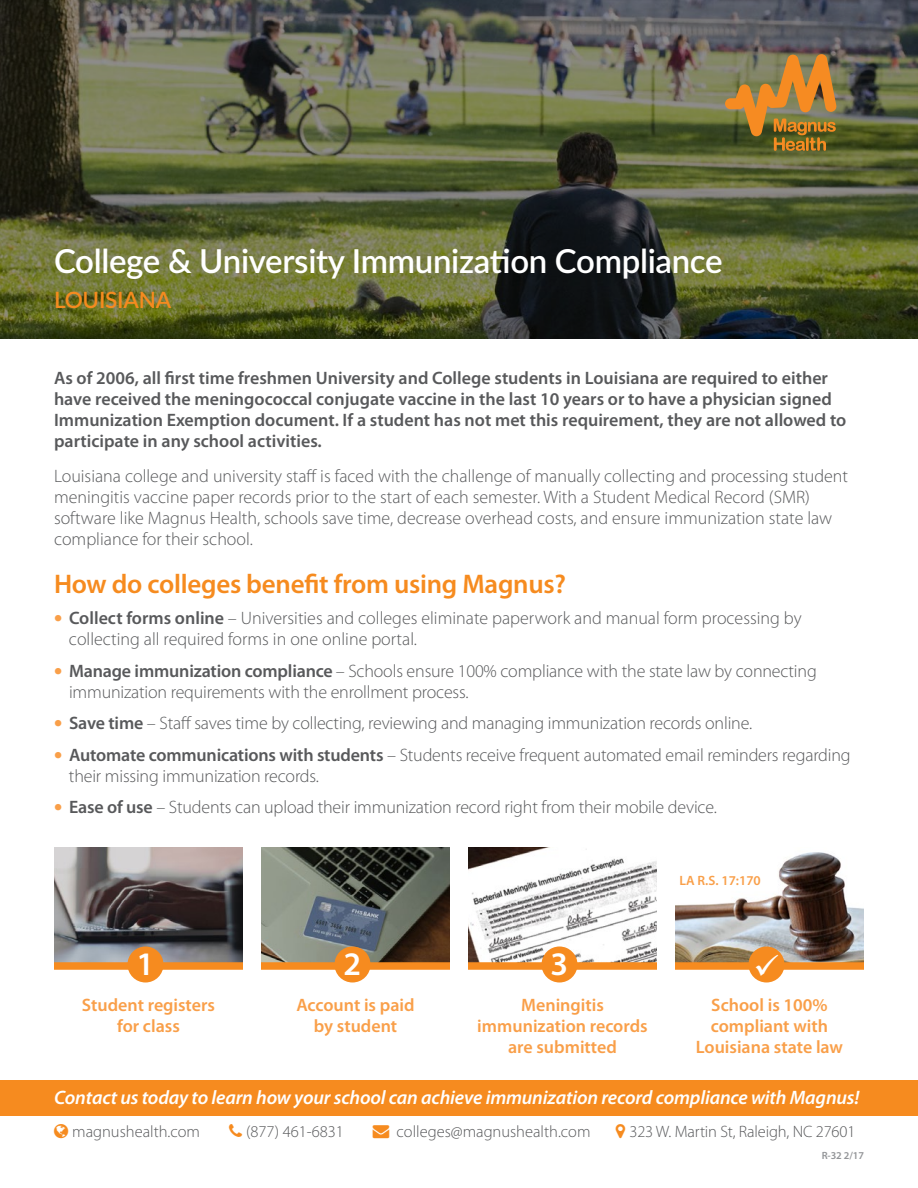
<style>
.page{position:relative;width:918px;height:1188px;background:#fff}
.page>*{position:absolute;margin:0;border:0;box-sizing:border-box;transform-origin:0 0}
.t1{font:600 33px "Lato";letter-spacing:-.01em;color:#fff}
.t2{font:600 33px "Myriad Pro";color:#fff}
.t3{font:600 27px "Myriad Pro";letter-spacing:-.01em;color:#f68b1f}
.t4{font:600 22.5px "Lato";letter-spacing:-.01em;color:#f68b1f}
.t5{font:italic 600 19.5px "Myriad Pro";letter-spacing:-.01em;color:#fff}
.t6{font:300 18px/21px "Myriad Pro";color:#58595b}
.t7{font:600 18px/21px "Myriad Pro";color:#58595b}
.t8{font:600 18px/21px "Myriad Pro";color:#f99f49;text-align:center}
.t9{font:300 16.5px "Myriad Pro";color:#58595b}
.t10{font:600 13.5px "Myriad Pro";color:#f99f49}
.t11{font:600 10.5px "Myriad Pro";color:#939598}
.s1{font-weight:900;font-size:22.5px;color:#f99f49}
.s2{font-weight:600}
.s3{color:#f68b1f}
</style>
<div class="page">
<img style="left:0;top:0;width:918px;height:339px">
<img style="left:54px;top:848px;width:189px;height:114px">
<img style="left:261px;top:848px;width:189px;height:114px">
<img style="left:468px;top:848px;width:189px;height:114px">
<img style="left:675px;top:852px;width:189px;height:110px">
<div style="left:54px;top:962px;width:189px;height:8px;background:#f68b1f"></div>
<div style="left:128px;top:946px;width:36px;height:36px;background:#f68b1f;border-radius:50%"></div>
<div style="left:261px;top:962px;width:189px;height:8px;background:#f68b1f"></div>
<div style="left:334px;top:946px;width:36px;height:36px;background:#f68b1f;border-radius:50%"></div>
<div style="left:468px;top:962px;width:189px;height:8px;background:#f68b1f"></div>
<div style="left:542px;top:946px;width:36px;height:36px;background:#f68b1f;border-radius:50%"></div>
<div style="left:675px;top:962px;width:189px;height:8px;background:#f68b1f"></div>
<div style="left:748px;top:946px;width:36px;height:36px;background:#f68b1f;border-radius:50%"></div>
<svg style="left:725px;top:54px;width:112px;height:97px;background:#9c7939"></svg>
<div style="left:0;top:1080px;width:918px;height:36px;background:#f68b1f"></div>
<h1 class="t1" style="left:54px;top:237px;width:670px">College &amp; University Immunization Compliance</h1>
<p class="t4" style="left:54px;top:283px;width:119px">LOUISIANA</p>
<p class="t7" style="left:54px;top:367px;width:794px">As of 2006, all first time freshmen University and College students in Louisiana are required to either have received the meningococcal conjugate vaccine in the last 10 years or to have a physician signed Immunization Exemption document. If a student has not met this requirement, they are not allowed to participate in any school activities.</p>
<p class="t6" style="left:54px;top:465px;width:796px">Louisiana college and university staff is faced with the challenge of manually collecting and processing student meningitis vaccine paper records prior to the start of each semester. With a Student Medical Record (SMR) software like Magnus Health, schools save time, decrease overhead costs, and ensure immunization state law compliance for their school.</p>
<h2 class="t3" style="left:54px;top:566px;width:513px">How do colleges benefit from using Magnus?</h2>
<p class="t6" style="left:69px;top:607px;width:734px;text-indent:-15px"><span class="s1">•</span> <span class="s2">Collect forms online</span> – Universities and colleges eliminate paperwork and manual form processing by collecting all required forms in one online portal.</p>
<p class="t6" style="left:69px;top:660px;width:749px;text-indent:-15px"><span class="s1">•</span> <span class="s2">Manage immunization compliance</span> – Schools ensure 100% compliance with the state law by connecting immunization requirements with the enrollment process.</p>
<p class="t6" style="left:54px;top:712px;width:700px"><span class="s1">•</span> <span class="s2">Save time</span> – Staff saves time by collecting, reviewing and managing immunization records online.</p>
<p class="t6" style="left:69px;top:744px;width:783px;text-indent:-15px"><span class="s1">•</span> <span class="s2">Automate communications with students</span> – Students receive frequent automated email reminders regarding their missing immunization records.</p>
<p class="t6" style="left:54px;top:796px;width:664px"><span class="s1">•</span> <span class="s2">Ease of use</span> – Students can upload their immunization record right from their mobile device.</p>
<h1 class="t2" style="left:137px;top:943px;width:19px">1</h1>
<h1 class="t2" style="left:344px;top:943px;width:19px">2</h1>
<h1 class="t2" style="left:551px;top:943px;width:19px">3</h1>
<p class="t10" style="left:680px;top:872px;width:83px">LA R.S. 17:170</p>
<p class="t8" style="left:82px;top:994px;width:135px">Student registers for class</p>
<p class="t8" style="left:296px;top:994px;width:120px">Account is paid by student</p>
<p class="t8" style="left:477px;top:994px;width:172px">Meningitis immunization records are submitted</p>
<p class="t8" style="left:696px;top:994px;width:149px">School is 100% compliant with<br>Louisiana state law</p>
<p class="t5" style="left:54px;top:1085px;width:807px">Contact us today to learn how your school can achieve immunization record compliance with Magnus!</p>
<p class="t9" style="left:72px;top:1121px;width:129px">magnushealth.com</p>
<p class="t9" style="left:246px;top:1121px;width:99px">(877) 461-6831</p>
<p class="t9" style="left:373px;top:1121px;width:219px"><span class="s3">→</span> colleges@magnushealth.com</p>
<p class="t9" style="left:629px;top:1121px;width:227px">323 W. Martin St, Raleigh, NC 27601</p>
<p class="t11" style="left:822px;top:1149px;width:44px">R-32 2/17</p>
</div>
